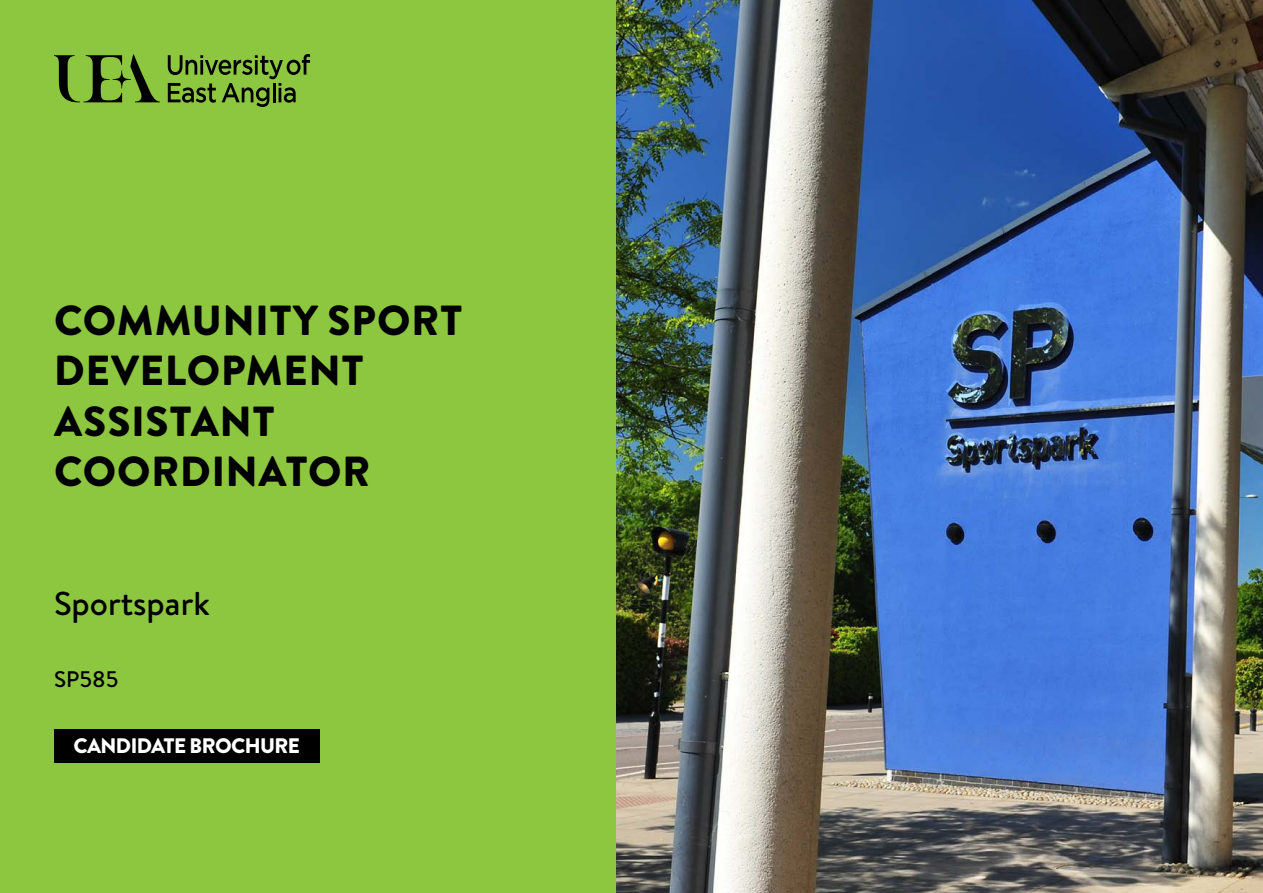
<style>
.page{position:relative;width:1263px;height:893px;background:#fff}
.page>*{position:absolute;margin:0;border:0;box-sizing:border-box;transform-origin:0 0}
.t1{font:900 42px/50.4px "Brandon Text";letter-spacing:.02em;color:#000}
.t2{font:500 33px "Brandon Text";color:#000}
.t3{font:500 22.5px "Brandon Text";color:#000}
.t4{font:900 21px "Brandon Text";letter-spacing:-.03em;color:#fff}
</style>
<div class="page">
<div style="left:0;top:0;width:616px;height:893px;background:#8dc63f"></div>
<img style="left:616px;top:0;width:647px;height:893px">
<svg style="left:168px;top:54px;width:142px;height:53px"></svg>
<svg style="left:113px;top:70px;width:18px;height:18px"></svg>
<svg style="left:54px;top:55px;width:68px;height:47px"></svg>
<svg style="left:130px;top:54px;width:30px;height:48px"></svg>
<div style="left:54px;top:729px;width:266px;height:33px;background:#000"></div>
<p class="t1" style="left:54px;top:294px;width:410px">COMMUNITY SPORT<br>DEVELOPMENT<br>ASSISTANT<br>COORDINATOR</p>
<p class="t2" style="left:54px;top:581px;width:157px">Sportspark</p>
<p class="t3" style="left:54px;top:664px;width:66px">SP585</p>
<p class="t4" style="left:74px;top:731px;width:228px">CANDIDATE BROCHURE</p>
</div>
